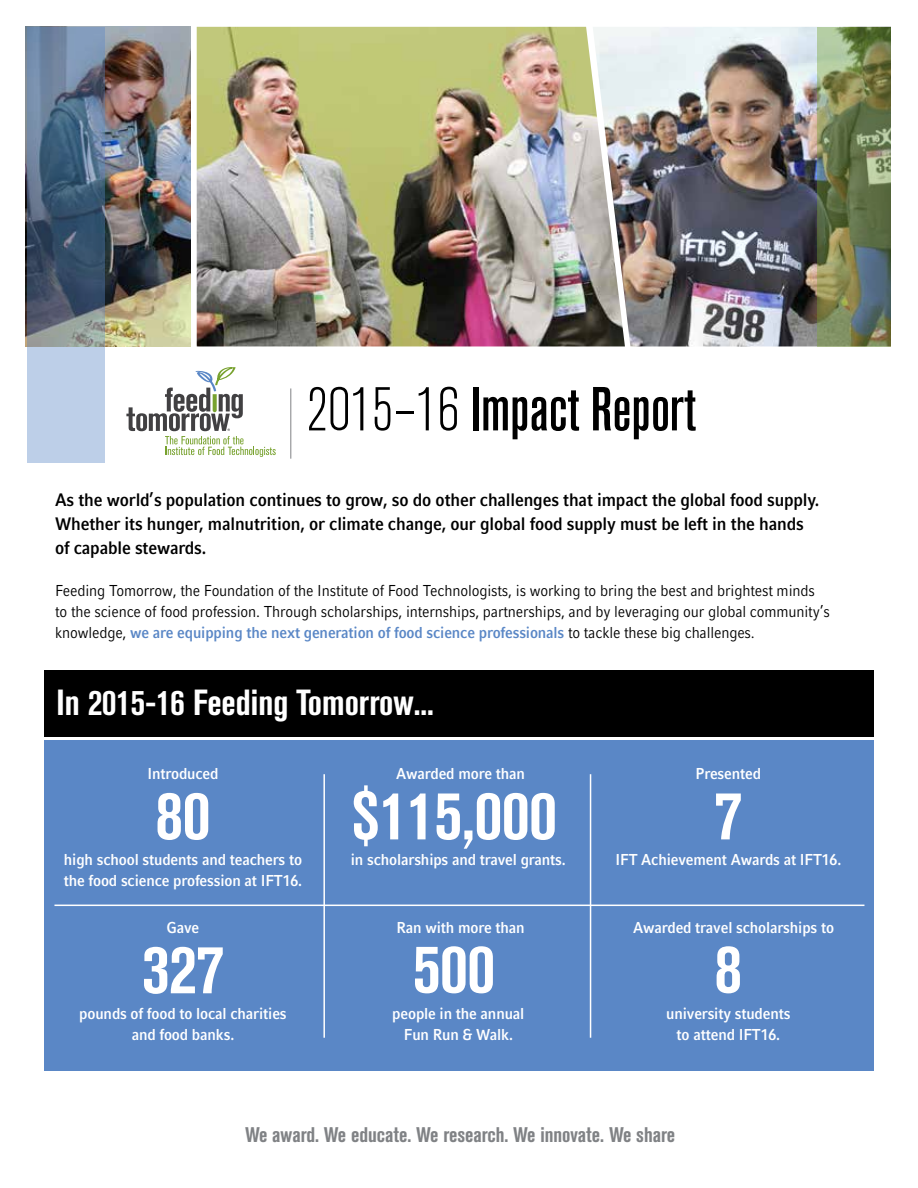
<style>
.page{position:relative;width:918px;height:1188px;background:#fff}
.page>*{position:absolute;margin:0;border:0;box-sizing:border-box;transform-origin:0 0}
.t1{font:700 condensed 69px "Akzidenz Grotesk BE";color:#fff}
.t2{font:500 condensed 61.5px "Akzidenz Grotesk BE";color:#000}
.t3{font:700 condensed 36px "Akzidenz Grotesk BE";color:#fff}
.t4{font:700 condensed 21px "Akzidenz Grotesk BE";color:#808285}
.t5{font:700 18px/24px "Compatil Fact LT Pro";letter-spacing:-.01em;color:#000;scale:.9 1}
.t6{font:15.75px/21px "Compatil Fact LT Pro";letter-spacing:-.01em;color:#000;scale:.9 1}
.t7{font:700 15.75px/21px "Compatil Fact LT Pro";letter-spacing:-.01em;color:#fff;text-align:center;scale:.9 1}
.s1{font-weight:300}
.s2{font-weight:700;color:#5a87c6}
</style>
<div class="page">
<div style="left:45px;top:670px;width:829px;height:67px;background:#000"></div>
<div style="left:45px;top:740px;width:829px;height:330px;background:#5a87c6"></div>
<img style="left:625px;top:27px;width:192px;height:319px">
<img style="left:26px;top:27px;width:164px;height:319px">
<svg style="left:27px;top:27px;width:78px;height:435px"></svg>
<img style="left:197px;top:27px;width:428px;height:319px">
<img style="left:817px;top:27px;width:74px;height:319px">
<hr style="left:290px;top:388px;width:1px;height:71px;background:#808285">
<svg style="left:126px;top:367px;width:150px;height:90px"></svg>
<hr style="left:54px;top:905px;width:810px;height:1px;background:#fff">
<hr style="left:323px;top:774px;width:2px;height:264px;background:#fff">
<hr style="left:590px;top:774px;width:1px;height:264px;background:#fff">
<h2 class="t2" style="left:307px;top:374px;width:391px"><span class="s1">2015–16</span> Impact Report</h2>
<p class="t5" style="left:55px;top:488px;width:851px">As the world’s population continues to grow, so do other challenges that impact the global food supply.<br>Whether its hunger, malnutrition, or climate change, our global food supply must be left in the hands of capable stewards.</p>
<p class="t6" style="left:55px;top:581px;width:862px">Feeding Tomorrow, the Foundation of the Institute of Food Technologists, is working to bring the best and brightest minds to the science of food profession. Through scholarships, internships, partnerships, and by leveraging our global community’s knowledge, <span class="s2">we are equipping the next generation of food science professionals</span> to tackle these big challenges.</p>
<h3 class="t3" style="left:57px;top:682px;width:379px">In 2015-16 Feeding Tomorrow...</h3>
<p class="t7" style="left:147px;top:763px;width:81px">Introduced</p>
<h1 class="t1" style="left:156px;top:776px;width:56px">80</h1>
<p class="t7" style="left:396px;top:763px;width:145px">Awarded more than</p>
<h1 class="t1" style="left:351px;top:776px;width:207px">$115,000</h1>
<p class="t7" style="left:696px;top:763px;width:74px">Presented</p>
<h1 class="t1" style="left:715px;top:776px;width:29px">7</h1>
<p class="t7" style="left:64px;top:850px;width:266px;text-align:left">high school students and teachers to the food science profession at IFT16.</p>
<p class="t7" style="left:615px;top:850px;width:252px">IFT Achievement Awards at IFT16.</p>
<p class="t7" style="left:351px;top:850px;width:240px">in scholarships and travel grants.</p>
<p class="t7" style="left:167px;top:917px;width:38px">Gave</p>
<p class="t7" style="left:396px;top:917px;width:144px">Ran with more than</p>
<p class="t7" style="left:633px;top:917px;width:225px">Awarded travel scholarships to</p>
<h1 class="t1" style="left:142px;top:930px;width:83px">327</h1>
<h1 class="t1" style="left:413px;top:929px;width:83px">500</h1>
<h1 class="t1" style="left:715px;top:929px;width:29px">8</h1>
<p class="t7" style="left:79px;top:1003px;width:232px">pounds of food to local charities and food banks.</p>
<p class="t7" style="left:392px;top:1003px;width:148px">people in the annual<br>Fun Run &amp; Walk.</p>
<p class="t7" style="left:666px;top:1003px;width:140px">university students to attend IFT16.</p>
<h3 class="t4" style="left:245px;top:1122px;width:432px">We award. We educate. We research. We innovate. We share</h3>
</div>
